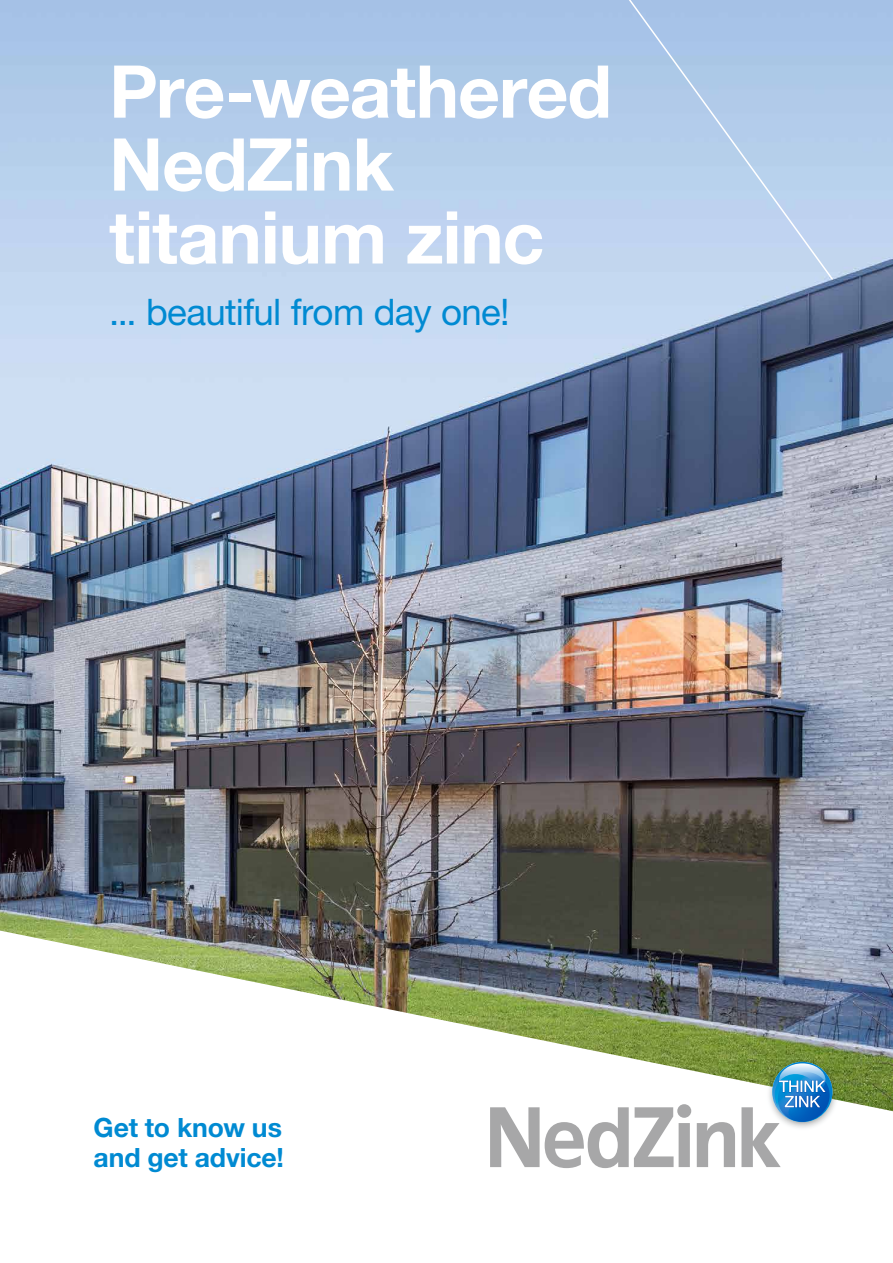
<style>
.page{position:relative;width:893px;height:1263px;background:#fff}
.page>*{position:absolute;margin:0;border:0;box-sizing:border-box;transform-origin:0 0}
.t1{font:700 72.9px/72.9px "Helvetica Neue LT Std";letter-spacing:-.015em;color:#fff}
.t2{font:36.6px "Helvetica Neue LT Std";letter-spacing:-.02em;color:#008ad2}
.t3{font:700 26.55px/30px "Helvetica Neue LT Std";letter-spacing:-.005em;color:#008ad2}
</style>
<div class="page">
<img style="left:0;top:0;width:893px;height:930px">
<svg style="left:562px;top:0;width:272px;height:281px;background:#b4cdeb"></svg>
<img style="left:0;top:930px;width:893px;height:237px">
<svg style="left:765px;top:1057px;width:74px;height:73px"></svg>
<svg style="left:697px;top:1122px;width:38px;height:45px"></svg>
<svg style="left:490px;top:1104px;width:201px;height:64px"></svg>
<svg style="left:741px;top:1063px;width:89px;height:104px"></svg>
<p class="t1" style="left:109px;top:54px;width:504px">Pre-weathered<br>NedZink titanium zinc</p>
<p class="t2" style="left:109px;top:290px;width:402px">... beautiful from day one!</p>
<p class="t3" style="left:94px;top:1112px;width:192px">Get to know us and get advice!</p>
</div>
